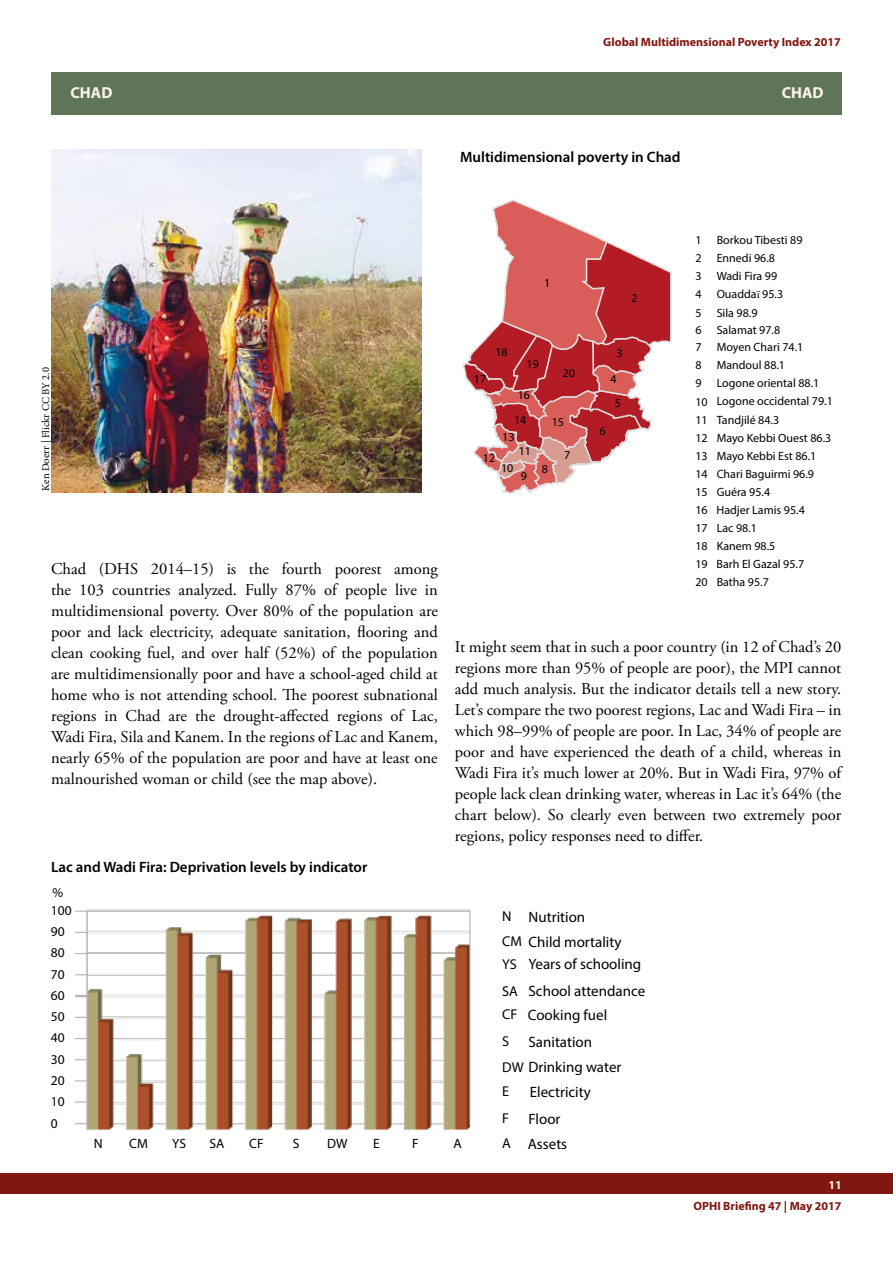
<style>
.page{position:relative;width:893px;height:1263px;background:#fff}
.page>*{position:absolute;margin:0;border:0;box-sizing:border-box;transform-origin:0 0}
.t1{font:16.5px/21px "Adobe Garamond Pro";color:#000;text-align:justify}
.t2{font:700 15.9px "Myriad Pro";color:#fff3e7}
.t3{font:15px/26.7px "Myriad Pro";color:#000;text-align:right}
.t4{font:600 15px "Myriad Pro";color:#000}
.t5{font:14.25px/23.7px "Myriad Pro";color:#000}
.t6{font:13.5px/21.5px "Myriad Pro";color:#000;text-align:justify}
.t7{font:12px/18.1px "Myriad Pro";color:#000}
.t8{font:700 12px "Myriad Pro";color:#801710}
.t9{font:700 12px "Myriad Pro";color:#fff3e8}
.t10{font:10.5px "Minion Pro";color:#000}
.s1{font-family:"Adobe Garamond Pro"}
.s2{font-size:14.25px}
</style>
<div class="page">
<div style="left:0;top:1173px;width:893px;height:21px;background:#801710"></div>
<svg style="left:463px;top:200px;width:209px;height:294px"></svg>
<div style="left:51px;top:72px;width:791px;height:43px;background:#5e7558"></div>
<img style="left:52px;top:150px;width:369px;height:342px">
<svg style="left:75px;top:995px;width:11px;height:2px"></svg>
<svg style="left:87px;top:909px;width:383px;height:221px"></svg>
<hr style="left:75px;top:910px;width:395px;height:2px;background:#b5b4b4">
<hr style="left:469px;top:910px;width:1px;height:215px;background:#b5b4b4">
<hr style="left:86px;top:910px;width:2px;height:220px;background:#b5b4b4">
<p class="t8" style="left:603px;top:34px;width:239px">Global Multidimensional Poverty Index 2017</p>
<p class="t2" style="left:71px;top:83px;width:43px">CHAD</p>
<p class="t2" style="left:782px;top:83px;width:43px">CHAD</p>
<p class="t4" style="left:460px;top:148px;width:222px">Multidimensional poverty in Chad</p>
<p class="t10" style="left:39px;top:491px;width:125px;rotate:-90deg">Ken Doerr | Flickr CC BY 2.0</p>
<p class="t1" style="left:51px;top:559px;width:388px">Chad (DHS 2014–15) is the fourth poorest among the 103 countries analyzed. Fully 87% of people live in multidimensional poverty. Over 80% of the population are poor and lack electricity, adequate sanitation, flooring and clean cooking fuel, and over half (52%) of the population are multidimensionally poor and have a school-aged child at home who is not attending school. The poorest subnational regions in Chad are the drought-affected regions of Lac, Wadi Fira, Sila and Kanem. In the regions of Lac and Kanem, nearly 65% of the population are poor and have at least one malnourished woman or child (see the map above).</p>
<p class="t4" style="left:51px;top:858px;width:318px">Lac and Wadi Fira: Deprivation levels by indicator</p>
<p class="t6" style="left:53px;top:882px;width:12px">%</p>
<p class="t6" style="left:51px;top:899px;width:22px">100</p>
<p class="t7" style="left:544px;top:274px;width:8px">1</p>
<p class="t7" style="left:474px;top:370px;width:14px">17</p>
<p class="t7" style="left:495px;top:343px;width:14px">18</p>
<p class="t7" style="left:527px;top:355px;width:14px">19</p>
<p class="t7" style="left:518px;top:386px;width:14px">16</p>
<p class="t7" style="left:563px;top:364px;width:14px">20</p>
<p class="t7" style="left:514px;top:411px;width:14px">14</p>
<p class="t7" style="left:552px;top:413px;width:14px">15</p>
<p class="t7" style="left:502px;top:428px;width:14px">13</p>
<p class="t7" style="left:483px;top:448px;width:14px">12</p>
<p class="t7" style="left:519px;top:442px;width:14px">11</p>
<p class="t7" style="left:564px;top:446px;width:8px">7</p>
<p class="t7" style="left:501px;top:459px;width:14px">10</p>
<p class="t7" style="left:521px;top:466px;width:8px">9</p>
<p class="t7" style="left:542px;top:460px;width:8px">8</p>
<p class="t7" style="left:631px;top:288px;width:8px">2</p>
<p class="t7" style="left:611px;top:340px;width:13px;line-height:26px;text-align:center">3<br>4</p>
<p class="t7" style="left:615px;top:394px;width:8px">5</p>
<p class="t7" style="left:600px;top:421px;width:8px">6</p>
<p class="t7" style="left:695px;top:230px;width:8px">1</p>
<p class="t7" style="left:717px;top:230px;width:87px">Borkou Tibesti 89</p>
<p class="t7" style="left:695px;top:249px;width:8px">2</p>
<p class="t7" style="left:717px;top:249px;width:60px">Ennedi 96.8</p>
<p class="t7" style="left:695px;top:267px;width:8px">3</p>
<p class="t7" style="left:717px;top:267px;width:62px">Wadi Fira 99</p>
<p class="t7" style="left:695px;top:285px;width:8px">4</p>
<p class="t7" style="left:717px;top:285px;width:68px">Ouadda<span class="s1">ï</span> 95.3</p>
<p class="t7" style="left:695px;top:304px;width:8px">5</p>
<p class="t7" style="left:717px;top:304px;width:42px">Sila 98.9</p>
<p class="t7" style="left:695px;top:321px;width:8px">6</p>
<p class="t7" style="left:717px;top:321px;width:65px">Salamat 97.8</p>
<p class="t7" style="left:695px;top:338px;width:8px">7</p>
<p class="t7" style="left:717px;top:338px;width:88px">Moyen Chari 74.1</p>
<p class="t7" style="left:695px;top:356px;width:91px">8 Mandoul 88.1</p>
<p class="t7" style="left:695px;top:392px;width:139px">10 Logone occidental 79.1<br>11 Tandjilé 84.3</p>
<p class="t7" style="left:695px;top:374px;width:8px">9</p>
<p class="t7" style="left:717px;top:374px;width:104px">Logone oriental 88.1</p>
<p class="t7" style="left:695px;top:429px;width:138px">12 Mayo Kebbi Ouest 86.3<br>13 Mayo Kebbi Est 86.1</p>
<p class="t7" style="left:695px;top:464px;width:120px">14 Chari Baguirmi 96.9</p>
<p class="t7" style="left:695px;top:482px;width:111px">15 Guéra 95.4<br>16 Hadjer Lamis 95.4<br>17 Lac 98.1<br>18 Kanem 98.5<br>19 Barh El Gazal 95.7<br>20 Batha 95.7</p>
<p class="t1" style="left:455px;top:637px;width:388px">It might seem that in such a poor country (in 12 of Chad’s 20 regions more than 95% of people are poor), the MPI cannot add much analysis. But the indicator details tell a new story.<br>Let’s compare the two poorest regions, Lac and Wadi Fira – in which 98–99% of people are poor. In Lac, 34% of people are poor and have experienced the death of a child, whereas in Wadi Fira it’s much lower at 20%. But in Wadi Fira, 97% of people lack clean drinking water, whereas in Lac it’s 64% (the chart below). So clearly even between two extremely poor regions, policy responses need to differ.</p>
<p class="t3" style="left:502px;top:903px;width:85px"><span class="s2">N</span> Nutrition</p>
<p class="t6" style="left:51px;top:921px;width:15px">90</p>
<p class="t6" style="left:51px;top:942px;width:15px">80</p>
<p class="t6" style="left:51px;top:963px;width:15px">70</p>
<p class="t6" style="left:51px;top:984px;width:15px">60</p>
<p class="t6" style="left:51px;top:1005px;width:15px">50</p>
<p class="t6" style="left:51px;top:1027px;width:15px">40</p>
<p class="t6" style="left:51px;top:1048px;width:15px">30</p>
<p class="t6" style="left:51px;top:1069px;width:15px">20<br>10<br>0</p>
<p class="t6" style="left:94px;top:1132px;width:10px">N</p>
<p class="t6" style="left:129px;top:1132px;width:20px">CM</p>
<p class="t6" style="left:172px;top:1132px;width:15px">YS</p>
<p class="t6" style="left:210px;top:1132px;width:16px">SA</p>
<p class="t6" style="left:249px;top:1132px;width:16px">CF</p>
<p class="t6" style="left:293px;top:1132px;width:8px">S</p>
<p class="t6" style="left:327px;top:1132px;width:22px">DW</p>
<p class="t6" style="left:373px;top:1132px;width:8px">E</p>
<p class="t6" style="left:412px;top:1132px;width:8px">F</p>
<p class="t6" style="left:453px;top:1132px;width:10px">A</p>
<p class="t3" style="left:502px;top:928px;width:121px"><span class="s2">CM</span> Child mortality</p>
<p class="t3" style="left:502px;top:951px;width:145px"><span class="s2">YS</span> Years of schooling<br>School attendance</p>
<p class="t5" style="left:502px;top:979px;width:17px">SA<br>CF</p>
<p class="t5" style="left:502px;top:1029px;width:9px">S</p>
<p class="t3" style="left:528px;top:1001px;width:81px">Cooking fuel</p>
<p class="t3" style="left:502px;top:1028px;width:121px;line-height:25.7px;text-align:center">Sanitation<br><span class="s2">DW</span> Drinking water</p>
<p class="t3" style="left:528px;top:1105px;width:33px">Floor</p>
<p class="t3" style="left:530px;top:1078px;width:63px">Electricity</p>
<p class="t5" style="left:502px;top:1078px;width:9px;line-height:26.7px">E<br>F</p>
<p class="t5" style="left:502px;top:1131px;width:10px">A</p>
<p class="t3" style="left:528px;top:1130px;width:41px">Assets</p>
<p class="t9" style="left:829px;top:1177px;width:15px">11</p>
<p class="t8" style="left:694px;top:1198px;width:149px">OPHI Briefing 47 | May 2017</p>
</div>
